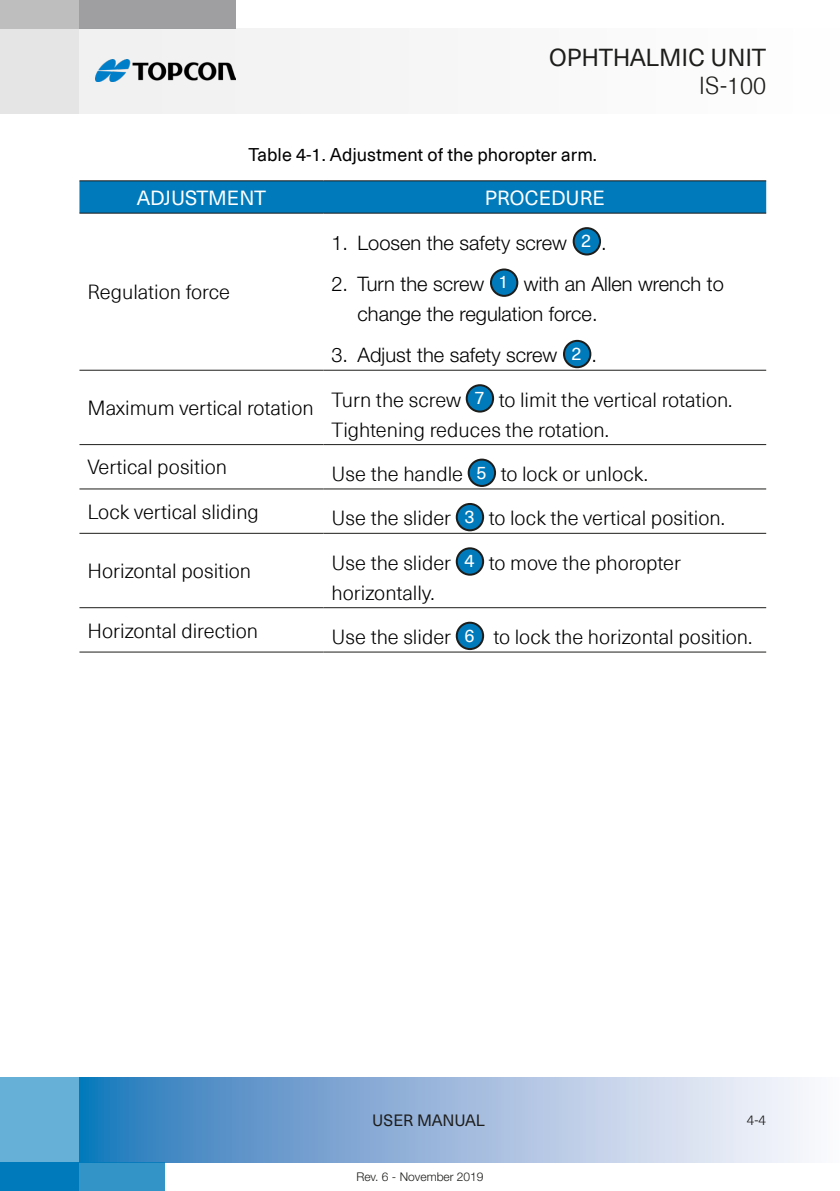
<style>
.page{position:relative;width:840px;height:1191px;background:#fff}
.page>*{position:absolute;margin:0;border:0;box-sizing:border-box;transform-origin:0 0}
.t1{font:24px "Neue Haas Unica W1 G";color:#1d1d1b}
.t2{font:300 24px "Neue Haas Unica W1 G";color:#1d1d1b}
.t3{font:300 20px/30px "Neue Haas Unica W1 G";color:#000}
.t4{font:300 20px/30px "Helvetica Neue LT Std";color:#000}
.t5{font:20px "Neue Haas Unica W1 G";letter-spacing:-.02em;color:#fff}
.t6{font:20px "Neue Haas Unica W1 G";color:#fff}
.t7{font:18px "Neue Haas Unica W1 G";color:#000}
.t8{font:16px "Neue Haas Unica W1 G";letter-spacing:-.01em;color:#1d1d1b}
.t9{font:300 14px "Neue Haas Unica W1 G";color:#1d1d1b}
.t10{font:300 12px "Helvetica Neue LT Std";color:#1d1d1b}
.s1{font-family:"Neue Haas Unica W1 G";font-weight:400;font-size:18px;color:#fff}
.s2{font-weight:400;font-size:18px;color:#fff}
</style>
<div class="page">
<div style="left:0;top:1077px;width:79px;height:85px;background:#66afd6"></div>
<svg style="left:79px;top:1077px;width:727px;height:85px;background:#94b7db"></svg>
<div style="left:79px;top:28px;width:760px;height:85px;background:#f7f7f7"></div>
<div style="left:79px;top:1162px;width:85px;height:29px;background:#3394c8"></div>
<div style="left:0;top:1162px;width:79px;height:29px;background:#007abb"></div>
<div style="left:0;top:28px;width:79px;height:85px;background:#e5e5e5"></div>
<div style="left:0;top:0;width:79px;height:28px;background:#bebebe"></div>
<img style="left:95px;top:59px;width:140px;height:23px">
<div style="left:79px;top:0;width:156px;height:28px;background:#9f9fa1"></div>
<div style="left:79px;top:181px;width:686px;height:32px;background:#007abb"></div>
<hr style="left:79px;top:370px;width:244px;height:1px;background:#1d1d1b">
<hr style="left:323px;top:370px;width:442px;height:1px;background:#1d1d1b">
<hr style="left:79px;top:444px;width:244px;height:1px;background:#1d1d1b">
<hr style="left:323px;top:444px;width:442px;height:1px;background:#1d1d1b">
<hr style="left:79px;top:488px;width:244px;height:1px;background:#1d1d1b">
<hr style="left:323px;top:488px;width:442px;height:1px;background:#1d1d1b">
<hr style="left:79px;top:533px;width:244px;height:1px;background:#1d1d1b">
<hr style="left:323px;top:533px;width:442px;height:1px;background:#1d1d1b">
<hr style="left:79px;top:607px;width:244px;height:1px;background:#1d1d1b">
<hr style="left:323px;top:607px;width:442px;height:1px;background:#1d1d1b">
<hr style="left:79px;top:651px;width:244px;height:1px;background:#1d1d1b">
<hr style="left:323px;top:651px;width:442px;height:1px;background:#1d1d1b">
<hr style="left:79px;top:180px;width:244px;height:1px;background:#1d1d1b">
<hr style="left:323px;top:180px;width:442px;height:1px;background:#1d1d1b">
<hr style="left:79px;top:213px;width:244px;height:1px;background:#1d1d1b">
<hr style="left:323px;top:213px;width:442px;height:1px;background:#1d1d1b">
<div style="left:573px;top:228px;width:26px;height:26px;background:#007abb;border-radius:50%"></div>
<div style="left:572px;top:227px;width:28px;height:28px;border:2px solid #1d1d1b;border-radius:50%"></div>
<div style="left:490px;top:269px;width:27px;height:27px;background:#007abb;border-radius:50%"></div>
<div style="left:489px;top:268px;width:29px;height:29px;border:2px solid #1d1d1b;border-radius:50%"></div>
<div style="left:563px;top:341px;width:27px;height:26px;background:#007abb;border-radius:50%"></div>
<div style="left:562px;top:340px;width:29px;height:28px;border:2px solid #1d1d1b;border-radius:50%"></div>
<div style="left:466px;top:385px;width:27px;height:26px;background:#007abb;border-radius:50%"></div>
<div style="left:465px;top:384px;width:29px;height:28px;border:2px solid #1d1d1b;border-radius:50%"></div>
<div style="left:468px;top:459px;width:27px;height:27px;background:#007abb;border-radius:50%"></div>
<div style="left:467px;top:458px;width:29px;height:29px;border:2px solid #1d1d1b;border-radius:50%"></div>
<div style="left:456px;top:504px;width:27px;height:26px;background:#007abb;border-radius:50%"></div>
<div style="left:455px;top:503px;width:29px;height:28px;border:2px solid #1d1d1b;border-radius:50%"></div>
<div style="left:456px;top:548px;width:27px;height:26px;background:#007abb;border-radius:50%"></div>
<div style="left:455px;top:547px;width:29px;height:28px;border:2px solid #1d1d1b;border-radius:50%"></div>
<div style="left:456px;top:622px;width:27px;height:27px;background:#007abb;border-radius:50%"></div>
<div style="left:455px;top:621px;width:29px;height:29px;border:2px solid #1d1d1b;border-radius:50%"></div>
<p class="t1" style="left:548px;top:39px;width:218px">OPHTHALMIC UNIT</p>
<p class="t2" style="left:698px;top:68px;width:69px">IS-100</p>
<p class="t7" style="left:248px;top:141px;width:349px">Table 4-1. Adjustment of the phoropter arm.</p>
<p class="t5" style="left:137px;top:183px;width:131px">ADJUSTMENT</p>
<p class="t6" style="left:484px;top:183px;width:121px">PROCEDURE</p>
<p class="t4" style="left:331px;top:227px;width:276px">1. Loosen the safety screw <span class="s1">2</span> .</p>
<p class="t4" style="left:357px;top:268px;width:367px;text-indent:-26px">2. Turn the screw <span class="s1">1</span> with an Allen wrench to change the regulation force.</p>
<p class="t4" style="left:331px;top:340px;width:267px">3. Adjust the safety screw <span class="s1">2</span> .</p>
<p class="t3" style="left:331px;top:383px;width:402px;text-indent:-244px">Maximum vertical rotation Turn the screw <span class="s2">7</span> to limit the vertical rotation.<br>Tightening reduces the rotation.</p>
<p class="t3" style="left:87px;top:451px;width:141px">Vertical position</p>
<p class="t3" style="left:331px;top:458px;width:318px">Use the handle <span class="s2">5</span> to lock or unlock.</p>
<p class="t3" style="left:87px;top:496px;width:173px">Lock vertical sliding</p>
<p class="t3" style="left:331px;top:502px;width:394px">Use the slider <span class="s2">3</span> to lock the vertical position.</p>
<p class="t3" style="left:87px;top:555px;width:165px">Horizontal position</p>
<p class="t3" style="left:331px;top:546px;width:351px">Use the slider <span class="s2">4</span> to move the phoropter horizontally.</p>
<p class="t3" style="left:87px;top:614px;width:172px">Horizontal direction</p>
<p class="t3" style="left:331px;top:621px;width:422px">Use the slider <span class="s2">6</span> to lock the horizontal position.</p>
<p class="t3" style="left:87px;top:276px;width:144px">Regulation force</p>
<p class="t8" style="left:372px;top:1108px;width:114px">USER MANUAL</p>
<p class="t10" style="left:356px;top:1169px;width:129px">Rev. 6 - November 2019</p>
<p class="t9" style="left:746px;top:1110px;width:21px">4-4</p>
</div>
